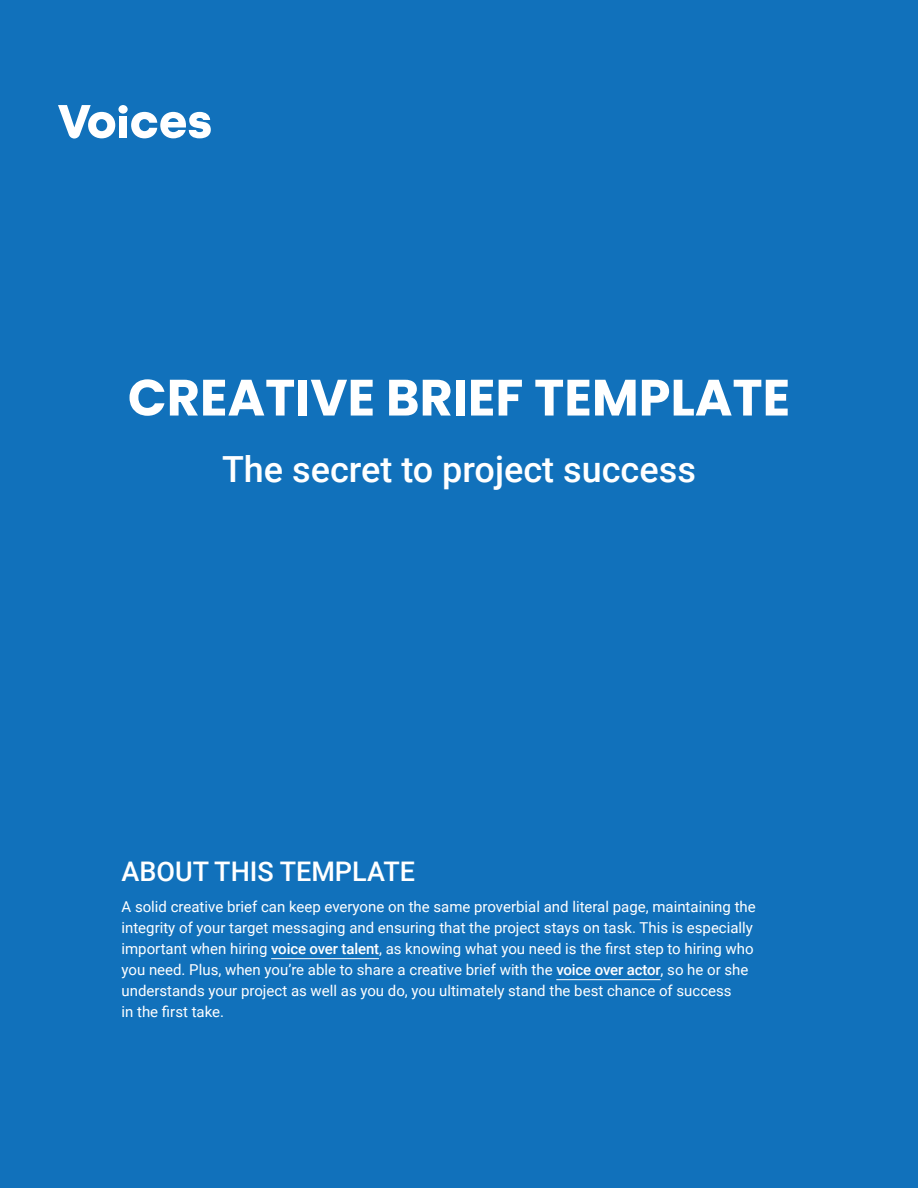
<style>
.page{position:relative;width:918px;height:1188px;background:#1171bb}
.page>*{position:absolute;margin:0;border:0;box-sizing:border-box;transform-origin:0 0}
.t1{font:700 51px "Poppins";color:#fff}
.t2{font:500 36px "Roboto";color:#fff}
.t3{font:500 27px "Roboto";color:#fff}
.t4{font:15px/21px "Roboto";color:#fff}
.s1{font-weight:500}
</style>
<div class="page">
<hr style="left:271px;top:958px;width:108px;height:1px;background:#fff">
<hr style="left:556px;top:979px;width:105px;height:1px;background:#fff">
<svg style="left:58px;top:105px;width:57px;height:34px"></svg>
<div style="left:119px;top:116px;width:8px;height:22px;background:#fff"></div>
<div style="left:118px;top:105px;width:10px;height:9px;background:#fff;border-radius:50%"></div>
<svg style="left:131px;top:112px;width:80px;height:26px"></svg>
<h1 class="t1" style="left:128px;top:368px;width:664px">CREATIVE BRIEF TEMPLATE</h1>
<h2 class="t2" style="left:222px;top:444px;width:475px">The secret to project success</h2>
<h3 class="t3" style="left:122px;top:852px;width:295px">ABOUT THIS TEMPLATE</h3>
<p class="t4" style="left:121px;top:896px;width:636px">A solid creative brief can keep everyone on the same proverbial and literal page, maintaining the integrity of your target messaging and ensuring that the project stays on task. This is especially important when hiring <span class="s1">voice over talent</span>, as knowing what you need is the first step to hiring who you need. Plus, when you’re able to share a creative brief with the <span class="s1">voice over actor</span>, so he or she understands your project as well as you do, you ultimately stand the best chance of success<br>in the first take.</p>
</div>
